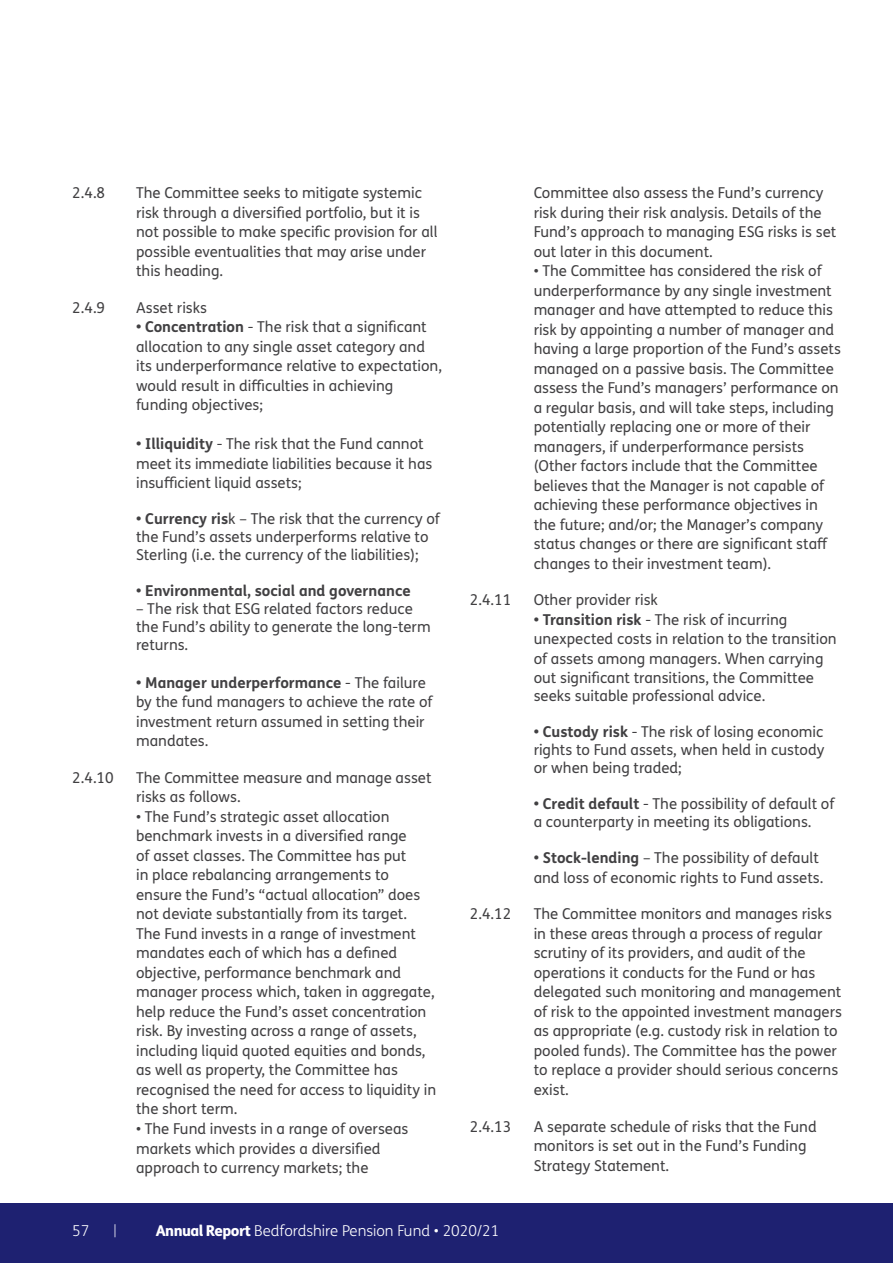
<style>
.page{position:relative;width:893px;height:1263px;background:#fff}
.page>*{position:absolute;margin:0;border:0;box-sizing:border-box;transform-origin:0 0}
.t1{font:15px/19.5px "FS Me Pro";color:#414042}
.t2{font:300 15px "FS Me Pro";color:#fff}
.t3{font:700 15px "FS Me Pro";color:#414042}
.t4{font:300 12px "FS Me Pro";color:#fff}
.s1{font-weight:700}
.s2{font-weight:800}
</style>
<div class="page">
<div style="left:0;top:1203px;width:893px;height:60px;background:#1e2171"></div>
<p class="t1" style="left:72px;top:183px;width:34px">2.4.8</p>
<p class="t1" style="left:136px;top:183px;width:303px">The Committee seeks to mitigate systemic risk through a diversified portfolio, but it is not possible to make specific provision for all possible eventualities that may arise under this heading.</p>
<p class="t1" style="left:72px;top:298px;width:34px">2.4.9</p>
<p class="t1" style="left:136px;top:298px;width:72px">Asset risks</p>
<p class="t1" style="left:136px;top:317px;width:307px"><span class="s1">• Concentration</span> - The risk that a significant allocation to any single asset category and its underperformance relative to expectation, would result in difficulties in achieving funding objectives;</p>
<p class="t1" style="left:136px;top:434px;width:298px"><span class="s1">• Illiquidity</span> - The risk that the Fund cannot meet its immediate liabilities because it has insufficient liquid assets;</p>
<p class="t1" style="left:136px;top:510px;width:305px;line-height:18px"><span class="s1">• Currency ris</span>k – The risk that the currency of the Fund’s assets underperforms relative to<br>Sterling (i.e. the currency of the liabilities);</p>
<p class="t3" style="left:136px;top:579px;width:276px">• Environmental, social and governance</p>
<p class="t1" style="left:136px;top:600px;width:296px;line-height:18px">– The risk that ESG related factors reduce the Fund’s ability to generate the long-term returns.</p>
<p class="t1" style="left:136px;top:673px;width:298px"><span class="s1">• Manager underperformance</span> - The failure by the fund managers to achieve the rate of investment return assumed in setting their mandates.</p>
<p class="t1" style="left:72px;top:768px;width:43px">2.4.10</p>
<p class="t1" style="left:136px;top:768px;width:297px">The Committee measure and manage asset risks as follows.</p>
<p class="t1" style="left:136px;top:807px;width:302px">• The Fund’s strategic asset allocation benchmark invests in a diversified range<br>of asset classes. The Committee has put<br>in place rebalancing arrangements to ensure the Fund’s “actual allocation” does not deviate substantially from its target.<br>The Fund invests in a range of investment mandates each of which has a defined objective, performance benchmark and manager process which, taken in aggregate, help reduce the Fund’s asset concentration risk. By investing across a range of assets, including liquid quoted equities and bonds, as well as property, the Committee has recognised the need for access to liquidity in the short term.</p>
<p class="t1" style="left:136px;top:1119px;width:274px">• The Fund invests in a range of overseas markets which provides a diversified approach to currency markets; the</p>
<p class="t1" style="left:534px;top:183px;width:304px">Committee also assess the Fund’s currency risk during their risk analysis. Details of the Fund’s approach to managing ESG risks is set out later in this document.</p>
<p class="t1" style="left:534px;top:261px;width:309px">• The Committee has considered the risk of underperformance by any single investment manager and have attempted to reduce this risk by appointing a number of manager and having a large proportion of the Fund’s assets managed on a passive basis. The Committee assess the Fund’s managers’ performance on a regular basis, and will take steps, including potentially replacing one or more of their managers, if underperformance persists (Other factors include that the Committee believes that the Manager is not capable of achieving these performance objectives in the future; and/or; the Manager’s company status changes or there are significant staff changes to their investment team).</p>
<p class="t1" style="left:470px;top:590px;width:43px">2.4.11</p>
<p class="t1" style="left:534px;top:590px;width:126px">Other provider risk</p>
<p class="t1" style="left:534px;top:610px;width:305px"><span class="s1">• Transition risk</span> - The risk of incurring unexpected costs in relation to the transition of assets among managers. When carrying out significant transitions, the Committee</p>
<p class="t1" style="left:534px;top:686px;width:233px">seeks suitable professional advice.</p>
<p class="t1" style="left:534px;top:723px;width:292px;line-height:18px;text-align:justify"><span class="s1">• Custody risk</span> - The risk of losing economic rights to Fund assets, when held in custody or when being traded;</p>
<p class="t1" style="left:534px;top:795px;width:302px;line-height:18px"><span class="s1">• Credit default</span> - The possibility of default of a counterparty in meeting its obligations.</p>
<p class="t1" style="left:534px;top:848px;width:291px"><span class="s1">• Stock-lending</span> – The possibility of default and loss of economic rights to Fund assets.</p>
<p class="t1" style="left:470px;top:904px;width:43px">2.4.12</p>
<p class="t1" style="left:534px;top:904px;width:310px">The Committee monitors and manages risks in these areas through a process of regular scrutiny of its providers, and audit of the operations it conducts for the Fund or has delegated such monitoring and management of risk to the appointed investment managers as appropriate (e.g. custody risk in relation to pooled funds). The Committee has the power to replace a provider should serious concerns exist.</p>
<p class="t1" style="left:470px;top:1116px;width:43px">2.4.13</p>
<p class="t1" style="left:534px;top:1116px;width:285px">A separate schedule of risks that the Fund monitors is set out in the Fund’s Funding<br>Strategy Statement.</p>
<p class="t2" style="left:72px;top:1220px;width:19px">57</p>
<p class="t4" style="left:114px;top:1222px;width:5px">|</p>
<p class="t2" style="left:156px;top:1220px;width:345px"><span class="s2">Annual Report</span> Bedfordshire Pension Fund • 2020/21</p>
</div>
